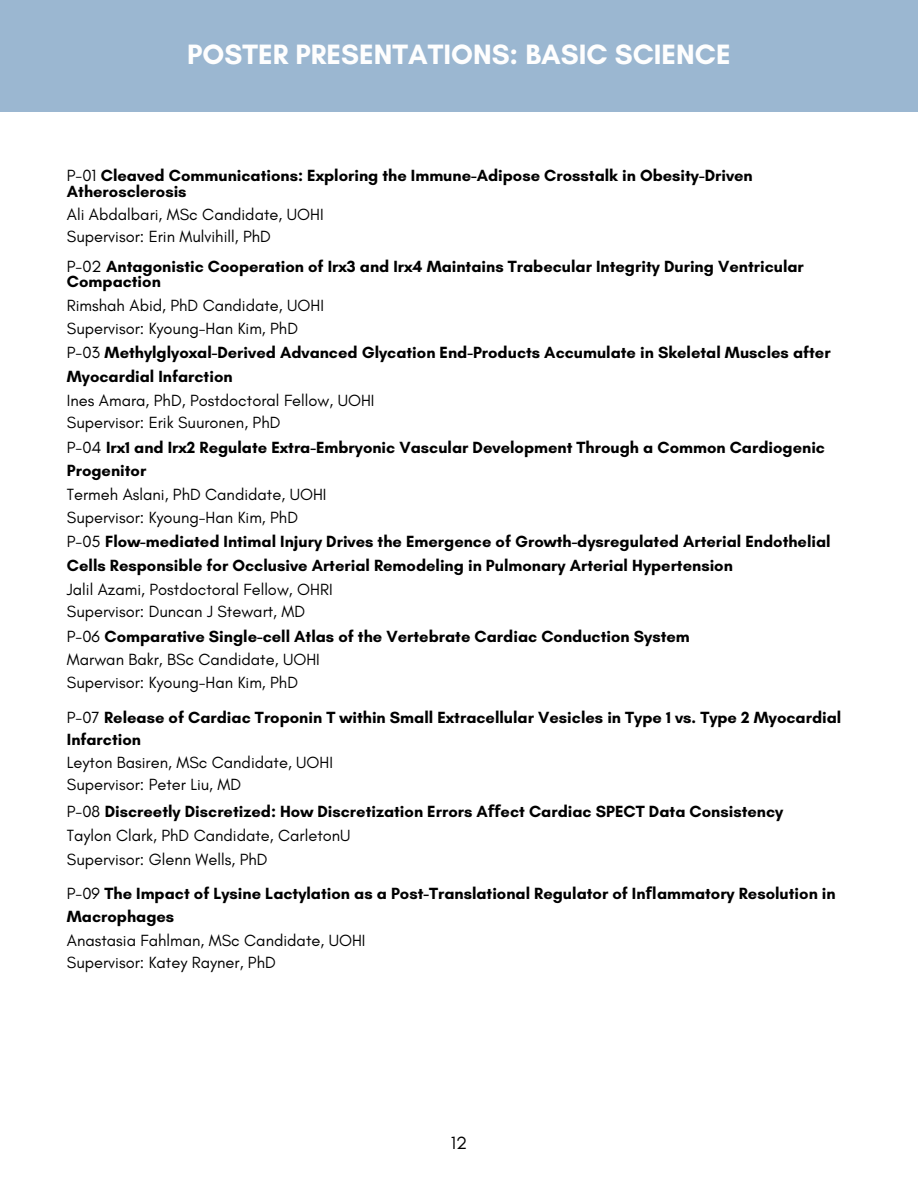
<style>
.page{position:relative;width:918px;height:1188px;background:#fff}
.page>*{position:absolute;margin:0;border:0;box-sizing:border-box;transform-origin:0 0}
.t1{font:700 28.5px "Glacial Indifference";color:#fefefe}
.t2{font:18px "Glacial Indifference";color:#000}
.t3{font:700 16.5px/23.7px "Glacial Indifference";color:#000}
.t4{font:16.5px/22.5px "Glacial Indifference";color:#000}
.s1{font-weight:400}
.s2{font-family:"Noto Sans"}
</style>
<div class="page">
<div style="left:0;top:0;width:918px;height:111px;background:#9bb7d1"></div>
<h1 class="t1" style="left:187px;top:37px;width:545px">POSTER PRESENTATIONS: BASIC SCIENCE</h1>
<p class="t3" style="left:67px;top:166px;width:687px;line-height:16.8px"><span class="s1">P-01</span> Cleaved Communications: Exploring the Immune-Adipose Crosstalk in Obesity-Driven<br>Atherosclerosis</p>
<p class="t4" style="left:67px;top:203px;width:258px">Ali Abdalbari, MSc Candidate, UOHI<br>Supervisor: Erin Mulvihill, PhD</p>
<p class="t3" style="left:67px;top:258px;width:739px;line-height:15.8px"><span class="s1">P-02</span> Antagonistic Cooperation of Irx3 and Irx4 Maintains Trabecular Integrity During Ventricular<br>Compaction</p>
<p class="t4" style="left:67px;top:294px;width:259px">Rimshah Abid, PhD Candidate, UOHI<br>Supervisor: Kyoung-Han Kim, PhD</p>
<p class="t3" style="left:67px;top:341px;width:765px"><span class="s1">P-03</span> Methylglyoxal-Derived Advanced Glycation End-Products Accumulate in Skeletal Muscles after<br>Myocardial Infarction</p>
<p class="t4" style="left:67px;top:389px;width:309px">Ines Amara, PhD, Postdoctoral Fellow, UOHI<br>Supervisor: Erik Suuronen, PhD</p>
<p class="t3" style="left:67px;top:435px;width:760px"><span class="s1">P-04</span> Irx1 and Irx2 Regulate Extra-Embryonic Vascular Development Through a Common Cardiogenic<br>Progenitor</p>
<p class="t4" style="left:67px;top:483px;width:261px">Termeh Aslani, PhD Candidate, UOHI<br>Supervisor: Kyoung-Han Kim, PhD</p>
<p class="t3" style="left:67px;top:530px;width:765px"><span class="s1">P-05</span> Flow-mediated Intimal Injury Drives the Emergence of Growth-dysregulated Arterial Endothelial<br>Cells Responsible for Occlusive Arterial Remodeling in Pulmonary Arterial Hypertension</p>
<p class="t4" style="left:67px;top:578px;width:267px">Jalil Azami, Postdoctoral Fellow, OHRI<br>Supervisor: Duncan J Stewart, MD</p>
<p class="t3" style="left:67px;top:625px;width:624px;line-height:23.1px"><span class="s1">P-06</span> Comparative Single-cell Atlas of the Vertebrate Cardiac Conduction System<br><span class="s1">Marwan Bakr, BSc Candidate, UOHI<br>Supervisor: Kyoung-Han Kim, PhD</span></p>
<p class="t3" style="left:67px;top:706px;width:776px;line-height:22.5px"><span class="s1">P-07</span> Release of Cardiac Troponin T within Small Extracellular Vesicles in Type 1 vs. Type 2 Myocardial<br>Infarction</p>
<p class="t4" style="left:67px;top:751px;width:268px">Leyton Basiren, MSc Candidate, UOHI<br>Supervisor: Peter Liu, MD</p>
<p class="t3" style="left:67px;top:800px;width:718px"><span class="s1">P-08</span> Discreetly Discretized: How Discretization Errors A<span class="s2">ff</span>ect Cardiac SPECT Data Consistency<br><span class="s1">Taylon Clark, PhD Candidate, CarletonU<br>Supervisor: Glenn Wells, PhD</span></p>
<p class="t3" style="left:67px;top:882px;width:770px;line-height:22.5px"><span class="s1">P-09</span> The Impact of Lysine Lactylation as a Post-Translational Regulator of In<span class="s2">fl</span>ammatory Resolution in<br>Macrophages</p>
<p class="t4" style="left:67px;top:929px;width:300px">Anastasia Fahlman, MSc Candidate, UOHI<br>Supervisor: Katey Rayner, PhD</p>
<p class="t2" style="left:451px;top:1132px;width:18px">12</p>
</div>
